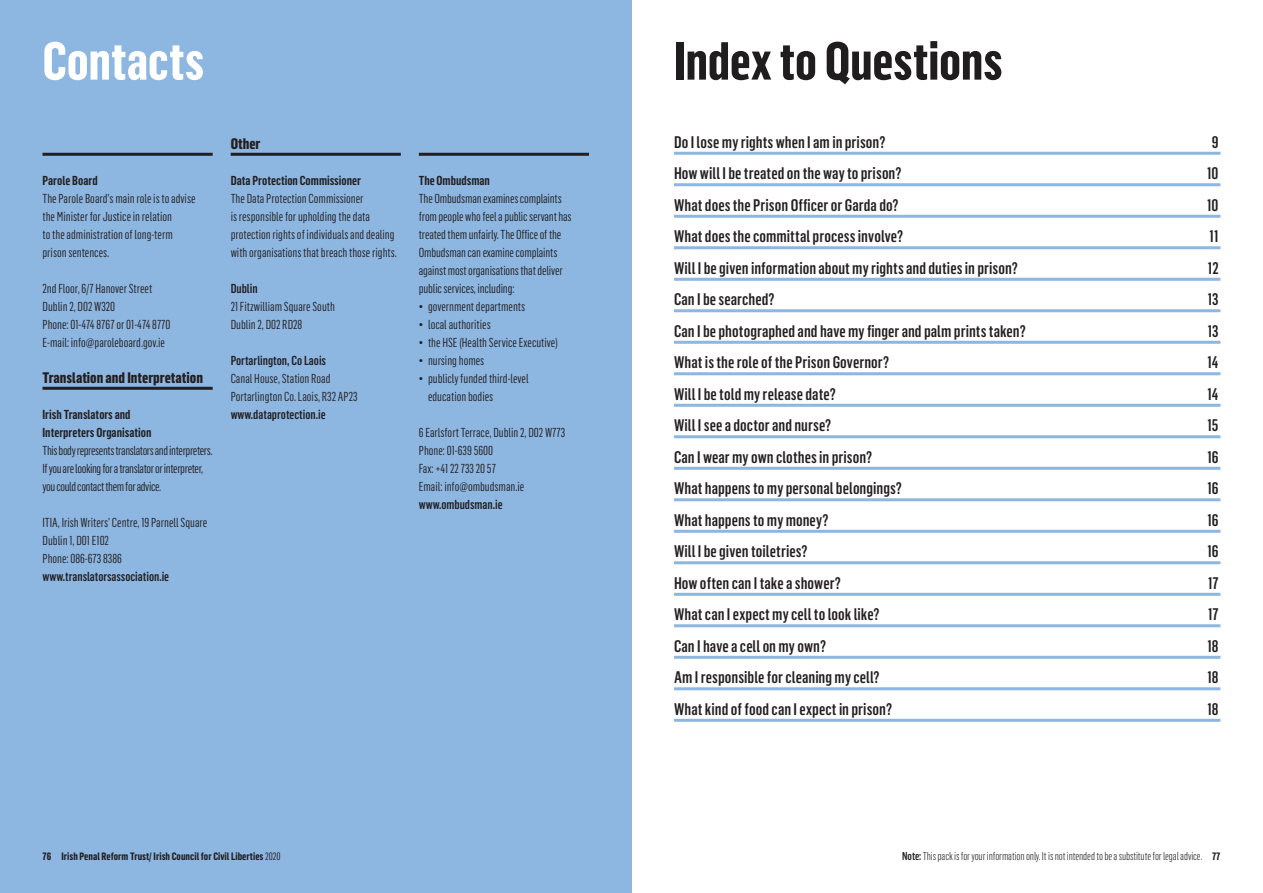
<style>
.page{position:relative;width:1263px;height:893px;background:#fff}
.page>*{position:absolute;margin:0;border:0;box-sizing:border-box;transform-origin:0 0}
.t1{font:700 52.5px "Flama Condensed";letter-spacing:-.005em;color:#201d1e}
.t2{font:700 52.5px "Flama Condensed";letter-spacing:-.005em;color:#fff}
.t3{font:500 16.5px "Flama Condensed";letter-spacing:.005em;color:#231f20}
.t4{font:800 15px "Flama Condensed";color:#231f20}
.t5{font:12.75px/18px "Flama Condensed";color:#231f20}
.t6{font:12.75px/18px "Flama Condensed";letter-spacing:-.03em;color:#231f20}
.t7{font:500 12.75px "Flama Condensed";color:#231f20}
.t8{font:600 12.75px/18px "Flama Condensed";color:#231f20}
.t9{font:300 11.25px "Flama Condensed";letter-spacing:-.01em;color:#231f20}
.t10{font:700 10.5px "Flama Condensed";letter-spacing:.005em;color:#231f20}
.s1{font-weight:400}
.s2{font-weight:500}
</style>
<div class="page">
<div style="left:0;top:0;width:631px;height:893px;background:#8db6e1"></div>
<hr style="left:43px;top:153px;width:170px;height:3px;background:#231f20">
<hr style="left:43px;top:387px;width:170px;height:3px;background:#231f20">
<hr style="left:231px;top:153px;width:170px;height:3px;background:#231f20">
<hr style="left:419px;top:153px;width:170px;height:3px;background:#231f20">
<hr style="left:674px;top:152px;width:546px;height:3px;background:#8db6e1">
<hr style="left:674px;top:183px;width:546px;height:3px;background:#8db6e1">
<hr style="left:674px;top:215px;width:546px;height:3px;background:#8db6e1">
<hr style="left:674px;top:246px;width:546px;height:3px;background:#8db6e1">
<hr style="left:674px;top:278px;width:546px;height:3px;background:#8db6e1">
<hr style="left:674px;top:309px;width:546px;height:3px;background:#8db6e1">
<hr style="left:674px;top:341px;width:546px;height:3px;background:#8db6e1">
<hr style="left:674px;top:372px;width:546px;height:3px;background:#8db6e1">
<hr style="left:674px;top:404px;width:546px;height:3px;background:#8db6e1">
<hr style="left:674px;top:435px;width:546px;height:3px;background:#8db6e1">
<hr style="left:674px;top:467px;width:546px;height:3px;background:#8db6e1">
<hr style="left:674px;top:498px;width:546px;height:3px;background:#8db6e1">
<hr style="left:674px;top:530px;width:546px;height:3px;background:#8db6e1">
<hr style="left:674px;top:561px;width:546px;height:3px;background:#8db6e1">
<hr style="left:674px;top:593px;width:546px;height:3px;background:#8db6e1">
<hr style="left:674px;top:624px;width:546px;height:3px;background:#8db6e1">
<hr style="left:674px;top:656px;width:546px;height:3px;background:#8db6e1">
<hr style="left:674px;top:687px;width:546px;height:3px;background:#8db6e1">
<hr style="left:674px;top:719px;width:546px;height:3px;background:#8db6e1">
<h1 class="t2" style="left:43px;top:28px;width:163px">Contacts</h1>
<p class="t8" style="left:43px;top:171px;width:57px">Parole Board</p>
<p class="t5" style="left:43px;top:189px;width:154px">The Parole Board's main role is to advise the Minister for Justice in relation<br>to the administration of long-term prison sentences.</p>
<p class="t5" style="left:43px;top:279px;width:129px">2nd Floor, 6/7 Hanover Street<br>Dublin 2, D02 W320<br>Phone: 01-474 8767 or 01-474 8770<br>E-mail: info@paroleboard.gov.ie</p>
<p class="t4" style="left:43px;top:368px;width:162px">Translation and Interpretation</p>
<p class="t8" style="left:43px;top:405px;width:110px">Irish Translators and<br>Interpreters Organisation</p>
<p class="t6" style="left:43px;top:441px;width:171px">This body represents translators and interpreters.<br>If you are looking for a translator or interpreter, you could contact them for advice.</p>
<p class="t5" style="left:43px;top:513px;width:166px">ITIA, Irish Writers’ Centre, 19 Parnell Square<br>Dublin 1, D01 E102<br>Phone: 086-673 8386</p>
<p class="t7" style="left:43px;top:568px;width:128px">www.translatorsassociation.ie</p>
<p class="t4" style="left:231px;top:134px;width:31px">Other</p>
<p class="t8" style="left:231px;top:171px;width:132px">Data Protection Commissioner</p>
<p class="t5" style="left:231px;top:189px;width:168px">The Data Protection Commissioner<br>is responsible for upholding the data protection rights of individuals and dealing with organisations that breach those rights.</p>
<p class="t7" style="left:231px;top:280px;width:29px">Dublin</p>
<p class="t5" style="left:231px;top:297px;width:106px">21 Fitzwilliam Square South<br>Dublin 2, D02 RD28</p>
<p class="t7" style="left:231px;top:352px;width:97px">Portarlington, Co Laois</p>
<p class="t5" style="left:231px;top:369px;width:128px">Canal House, Station Road<br>Portarlington Co. Laois, R32 AP23</p>
<p class="t7" style="left:231px;top:406px;width:96px">www.dataprotection.ie</p>
<p class="t8" style="left:419px;top:171px;width:73px">The Ombudsman</p>
<p class="t5" style="left:419px;top:189px;width:154px">The Ombudsman examines complaints from people who feel a public servant has treated them unfairly. The Office of the Ombudsman can examine complaints against most organisations that deliver public services, including:</p>
<p class="t5" style="left:419px;top:297px;width:108px">• government departments</p>
<p class="t5" style="left:419px;top:315px;width:73px">• local authorities</p>
<p class="t5" style="left:419px;top:333px;width:140px">• the HSE (Health Service Executive)</p>
<p class="t5" style="left:419px;top:351px;width:67px">• nursing homes</p>
<p class="t5" style="left:428px;top:369px;width:102px;text-indent:-9px">• publicly funded third-level education bodies</p>
<p class="t5" style="left:419px;top:423px;width:148px">6 Earlsfort Terrace, Dublin 2, D02 W773<br>Phone: 01-639 5600<br>Fax: +41 22 733 20 57<br>Email: info@ombudsman.ie</p>
<p class="t7" style="left:419px;top:496px;width:85px">www.ombudsman.ie</p>
<h1 class="t1" style="left:674px;top:28px;width:330px">Index to Questions</h1>
<p class="t3" style="left:674px;top:131px;width:213px">Do I lose my rights when I am in prison?</p>
<p class="t3" style="left:1212px;top:131px;width:8px">9</p>
<p class="t3" style="left:674px;top:163px;width:229px">How will I be treated on the way to prison?</p>
<p class="t3" style="left:1207px;top:163px;width:13px">10</p>
<p class="t3" style="left:674px;top:194px;width:226px">What does the Prison Officer or Garda do?</p>
<p class="t3" style="left:1207px;top:194px;width:13px">10</p>
<p class="t3" style="left:674px;top:226px;width:231px">What does the committal process involve?</p>
<p class="t3" style="left:1209px;top:226px;width:11px">11</p>
<p class="t3" style="left:674px;top:257px;width:345px">Will I be given information about my rights and duties in prison?</p>
<p class="t3" style="left:1208px;top:257px;width:12px">12</p>
<p class="t3" style="left:674px;top:289px;width:102px">Can I be searched?</p>
<p class="t3" style="left:1208px;top:289px;width:12px">13</p>
<p class="t3" style="left:674px;top:320px;width:353px">Can I be photographed and have my finger and palm prints taken?</p>
<p class="t3" style="left:1208px;top:320px;width:12px">13</p>
<p class="t3" style="left:674px;top:352px;width:217px">What is the role of the Prison Governor?</p>
<p class="t3" style="left:1207px;top:352px;width:13px">14</p>
<p class="t3" style="left:674px;top:383px;width:163px">Will I be told my release date?</p>
<p class="t3" style="left:1207px;top:383px;width:13px">14</p>
<p class="t3" style="left:674px;top:415px;width:159px">Will I see a doctor and nurse?</p>
<p class="t3" style="left:1207px;top:415px;width:13px">15</p>
<p class="t3" style="left:674px;top:446px;width:200px">Can I wear my own clothes in prison?</p>
<p class="t3" style="left:1207px;top:446px;width:13px">16</p>
<p class="t3" style="left:674px;top:478px;width:229px">What happens to my personal belongings?</p>
<p class="t3" style="left:1207px;top:478px;width:13px">16</p>
<p class="t3" style="left:674px;top:509px;width:156px">What happens to my money?</p>
<p class="t3" style="left:1207px;top:509px;width:13px">16</p>
<p class="t3" style="left:674px;top:541px;width:135px">Will I be given toiletries?</p>
<p class="t3" style="left:1207px;top:541px;width:13px">16</p>
<p class="t3" style="left:674px;top:572px;width:168px">How often can I take a shower?</p>
<p class="t3" style="left:1208px;top:572px;width:12px">17</p>
<p class="t3" style="left:674px;top:604px;width:207px">What can I expect my cell to look like?</p>
<p class="t3" style="left:1208px;top:604px;width:12px">17</p>
<p class="t3" style="left:674px;top:635px;width:153px">Can I have a cell on my own?</p>
<p class="t3" style="left:1207px;top:635px;width:13px">18</p>
<p class="t3" style="left:674px;top:667px;width:207px">Am I responsible for cleaning my cell?</p>
<p class="t3" style="left:1207px;top:667px;width:13px">18</p>
<p class="t3" style="left:674px;top:698px;width:220px">What kind of food can I expect in prison?</p>
<p class="t3" style="left:1207px;top:698px;width:13px">18</p>
<p class="t10" style="left:61px;top:850px;width:221px">Irish Penal Reform Trust/ Irish Council for Civil Liberties <span class="s1">2020</span></p>
<p class="t9" style="left:902px;top:849px;width:302px"><span class="s2">Note:</span>This pack is for your information only. It is not intended to be a substitute for legal advice.</p>
<p class="t10" style="left:43px;top:850px;width:10px">76</p>
<p class="t10" style="left:1212px;top:850px;width:10px">77</p>
</div>
